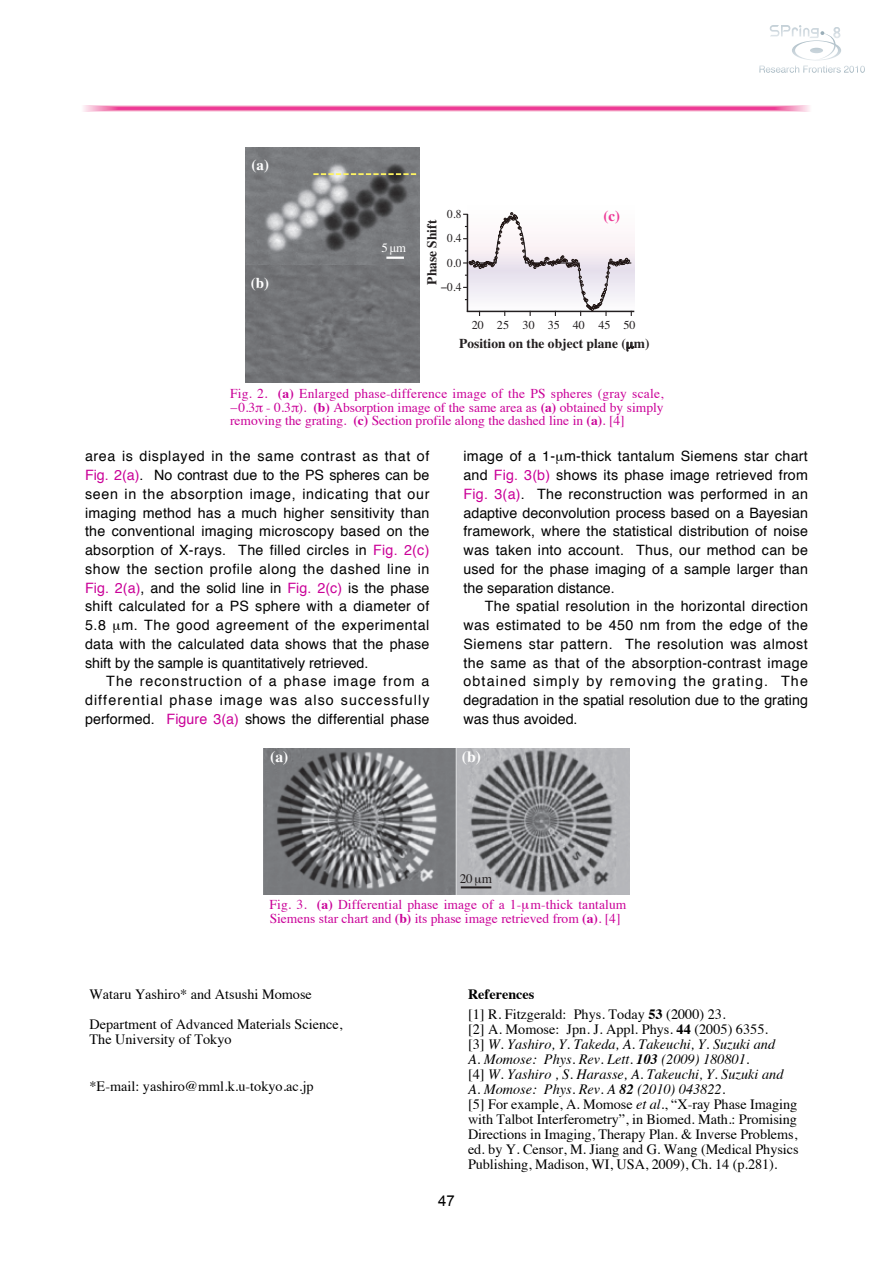
<style>
.page{position:relative;width:893px;height:1263px;background:#fff}
.page>*{position:absolute;margin:0;border:0;box-sizing:border-box;transform-origin:0 0}
.t1{font:700 15.6px "Times";color:#fff}
.t2{font:700 15px "Times";color:#fff}
.t3{font:700 15px "Times";color:#ed3896}
.t4{font:15px "Arial";color:#000}
.t5{font:14.25px/18.8px "Helvetica";color:#000;text-align:justify}
.t6{font:14.25px/15px "Times";letter-spacing:-.005em;color:#000}
.t7{font:13.5px/13.5px "Times";color:#ca0098;text-align:justify}
.t8{font:700 13.5px "Times";color:#231f20}
.t9{font:13.2px "Times";color:#231f20}
.t10{font:12.75px "Times";color:#fff}
.t11{font:12.15px "Times";color:#231f20}
.t12{font:12.15px "Times";color:#231f20;scale:.94 1}
.s1{font-size:12.15px}
.s2{font-weight:700}
.s3{color:#ca0098}
.s4{font-style:italic}
.s5{font-weight:700;font-style:italic}
</style>
<div class="page">
<svg style="left:83px;top:105px;width:727px;height:6px"></svg>
<div style="left:96px;top:106px;width:700px;height:5px;background:#f5a7ca"></div>
<svg style="left:99px;top:106px;width:695px;height:4px"></svg>
<hr style="left:113px;top:107px;width:667px;height:3px;background:#f061a5">
<hr style="left:113px;top:107px;width:667px;height:2px;background:#f05da3">
<hr style="left:114px;top:107px;width:665px;height:2px;background:#ef57a0">
<hr style="left:115px;top:107px;width:663px;height:2px;background:#ee519e">
<hr style="left:116px;top:108px;width:661px;height:1px;background:#ed4a9b">
<hr style="left:117px;top:108px;width:659px;height:1px;background:#ed4599">
<hr style="left:118px;top:108px;width:657px;height:1px;background:#ed3896">
<svg style="left:770px;top:25px;width:71px;height:35px"></svg>
<svg style="left:759px;top:66px;width:106px;height:7px"></svg>
<img style="left:245px;top:148px;width:174px;height:234px">
<hr style="left:467px;top:311px;width:167px;height:1px;background:#231f20">
<svg style="left:464px;top:212px;width:168px;height:103px"></svg>
<svg style="left:386px;top:257px;width:18px;height:2px"></svg>
<svg style="left:313px;top:173px;width:105px;height:2px"></svg>
<img style="left:264px;top:749px;width:365px;height:145px">
<hr style="left:461px;top:886px;width:30px;height:2px;background:#231f20">
<svg style="left:475px;top:878px;width:7px;height:8px"></svg>
<p class="t2" style="left:251px;top:151px;width:19px">(a)</p>
<p class="t2" style="left:251px;top:269px;width:20px">(b)</p>
<p class="t10" style="left:381px;top:236px;width:26px">5<span class="s1">μ</span>m</p>
<p class="t12" style="left:447px;top:203px;width:17px">0.8</p>
<p class="t8" style="left:419px;top:285px;width:66px;rotate:-90deg">Phase Shift</p>
<p class="t12" style="left:447px;top:227px;width:17px">0.4</p>
<p class="t12" style="left:447px;top:251px;width:17px">0.0</p>
<p class="t12" style="left:441px;top:276px;width:24px">−0.4</p>
<p class="t3" style="left:603px;top:202px;width:18px">(c)</p>
<p class="t11" style="left:472px;top:314px;width:165px">20 25 30 35 40 45 50</p>
<p class="t8" style="left:459px;top:331px;width:192px">Position on the object plane ( m)</p>
<p class="t7" style="left:230px;top:388px;width:435px">Fig. 2. <span class="s2">(a)</span> Enlarged phase-difference image of the PS spheres (gray scale, −0.3π - 0.3π). <span class="s2">(b)</span> Absorption image of the same area as <span class="s2">(a)</span> obtained by simply removing the grating. <span class="s2">(c)</span> Section profile along the dashed line in <span class="s2">(a)</span>. [4]</p>
<p class="t5" style="left:85px;top:448px;width:346px">area is displayed in the same contrast as that of <span class="s3">Fig. 2(a)</span>. No contrast due to the PS spheres can be seen in the absorption image, indicating that our imaging method has a much higher sensitivity than the conventional imaging microscopy based on the absorption of X-rays. The filled circles in <span class="s3">Fig. 2(c) </span>show the section profile along the dashed line in <span class="s3">Fig. 2(a)</span>, and the solid line in <span class="s3">Fig. 2(c)</span> is the phase shift calculated for a PS sphere with a diameter of 5.8 m. The good agreement of the experimental data with the calculated data shows that the phase shift by the sample is quantitatively retrieved.</p>
<p class="t5" style="left:85px;top:673px;width:346px;text-indent:21px">The reconstruction of a phase image from a differential phase image was also successfully performed. <span class="s3">Figure 3(a)</span> shows the differential phase</p>
<p class="t5" style="left:463px;top:448px;width:346px">image of a 1- m-thick tantalum Siemens star chart and <span class="s3">Fig. 3(b)</span> shows its phase image retrieved from <span class="s3">Fig. 3(a)</span>. The reconstruction was performed in an adaptive deconvolution process based on a Bayesian framework, where the statistical distribution of noise was taken into account. Thus, our method can be used for the phase imaging of a sample larger than the separation distance.</p>
<p class="t5" style="left:463px;top:598px;width:346px;text-indent:21px">The spatial resolution in the horizontal direction was estimated to be 450 nm from the edge of the Siemens star pattern. The resolution was almost the same as that of the absorption-contrast image obtained simply by removing the grating. The degradation in the spatial resolution due to the grating was thus avoided.</p>
<p class="t1" style="left:270px;top:742px;width:20px">(a)</p>
<p class="t1" style="left:462px;top:742px;width:21px">(b)</p>
<p class="t9" style="left:460px;top:866px;width:34px">20 m</p>
<p class="t7" style="left:270px;top:899px;width:358px">Fig. 3. <span class="s2">(a)</span> Differential phase image of a 1- m-thick tantalum<br>Siemens star chart and <span class="s2">(b)</span> its phase image retrieved from <span class="s2">(a)</span>. [4]</p>
<p class="t6" style="left:90px;top:981px;width:254px;line-height:30px">Wataru Yashiro* and Atsushi Momose<br>Department of Advanced Materials Science,</p>
<p class="t6" style="left:90px;top:1033px;width:144px">The University of Tokyo</p>
<p class="t6" style="left:90px;top:1080px;width:226px">*E-mail: yashiro@mml.k.u-tokyo.ac.jp</p>
<p class="t4" style="left:438px;top:1192px;width:18px">47</p>
<p class="t6" style="left:468px;top:986px;width:259px;line-height:19.5px"><span class="s2">References<br></span>[1] R. Fitzgerald: Phys. Today <span class="s2">53</span> (2000) 23.</p>
<p class="t6" style="left:468px;top:1023px;width:332px">[2] A. Momose: Jpn. J. Appl. Phys. <span class="s2">44</span> (2005) 6355.<br>[3] <span class="s4">W. Yashiro, Y. Takeda, A. Takeuchi, Y. Suzuki and<br>A. Momose: Phys. Rev. Lett.</span> <span class="s5">103</span> <span class="s4">(2009) 180801.<br></span>[4] <span class="s4">W. Yashiro , S. Harasse, A. Takeuchi, Y. Suzuki and A. Momose: Phys. Rev. A</span> <span class="s5">82</span> <span class="s4">(2010) 043822.<br></span>[5] For example, A. Momose <span class="s4">et al.</span>, “X-ray Phase Imaging with Talbot Interferometry”, in Biomed. Math.: Promising Directions in Imaging, Therapy Plan. &amp; Inverse Problems, ed. by Y. Censor, M. Jiang and G. Wang (Medical Physics Publishing, Madison, WI, USA, 2009), Ch. 14 (p.281).</p>
</div>
